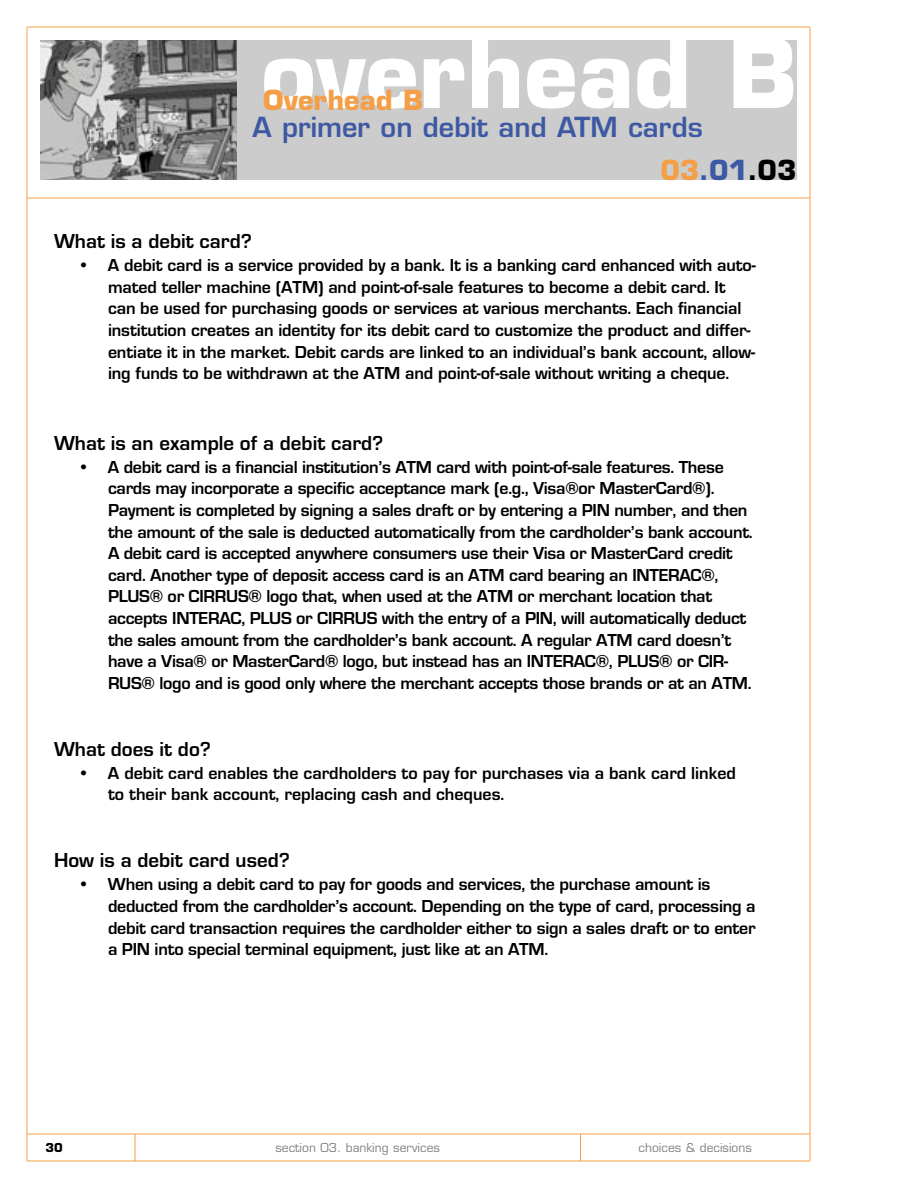
<style>
.page{position:relative;width:918px;height:1188px;background:#fff}
.page>*{position:absolute;margin:0;border:0;box-sizing:border-box;transform-origin:0 0}
.t1{font:700 93px "Eurostile";color:#fff}
.t2{font:600 27px/42.8px "Eurostile";color:#3d59a4}
.t3{font:700 27px "Eurostile";color:#f49f47}
.t4{font:700 21px "Eurostile";color:#000}
.t5{font:700 18px/21.6px "Eurostile";letter-spacing:-.015em;color:#000}
.t6{font:12px "Eurostile";color:#808080}
.t7{font:700 12px "Eurostile";color:#000}
.s1{font-weight:700;color:#f49f47}
.s2{font-weight:700}
.s3{font-weight:700;color:#000}
</style>
<div class="page">
<hr style="left:27px;top:27px;width:783px;height:1px;background:#f49f47">
<hr style="left:27px;top:1161px;width:783px;height:1px;background:#f49f47">
<hr style="left:27px;top:27px;width:1px;height:1134px;background:#f49f47">
<hr style="left:810px;top:27px;width:1px;height:1134px;background:#f49f47">
<hr style="left:27px;top:1134px;width:783px;height:1px;background:#f49f47">
<svg style="left:135px;top:1134px;width:1px;height:27px"></svg>
<svg style="left:580px;top:1135px;width:1px;height:26px"></svg>
<div style="left:236px;top:40px;width:560px;height:140px;background:#ccc"></div>
<img style="left:40px;top:40px;width:196px;height:140px">
<hr style="left:27px;top:198px;width:783px;height:1px;background:#f49f47">
<h1 class="t1" style="left:261px;top:38px;width:537px">overhead B</h1>
<h2 class="t3" style="left:263px;top:90px;width:161px">Overhead B</h2>
<h2 class="t2" style="left:660px;top:109px;width:138px;text-indent:-408px">A primer on debit and ATM cards<br><span class="s1">03</span><span class="s2">.01</span><span class="s3">.03</span></h2>
<p class="t4" style="left:54px;top:234px;width:199px">What is a debit card?</p>
<p class="t5" style="left:108px;top:256px;width:649px;text-indent:-27px">• A debit card is a service provided by a bank. It is a banking card enhanced with auto&shy;mated teller machine (ATM) and point-of-sale features to become a debit card. It can be used for purchasing goods or services at various merchants. Each financial institution creates an identity for its debit card to customize the product and differ&shy;entiate it in the market. Debit cards are linked to an individual’s bank account, allow&shy;ing funds to be withdrawn at the ATM and point-of-sale without writing a cheque.</p>
<p class="t4" style="left:54px;top:436px;width:331px">What is an example of a debit card?</p>
<p class="t5" style="left:108px;top:458px;width:646px;text-indent:-27px">• A debit card is a financial institution’s ATM card with point-of-sale features. These cards may incorporate a specific acceptance mark (e.g., Visa®or MasterCard®).<br>Payment is completed by signing a sales draft or by entering a PIN number, and then the amount of the sale is deducted automatically from the cardholder’s bank account.<br>A debit card is accepted anywhere consumers use their Visa or MasterCard credit card. Another type of deposit access card is an ATM card bearing an INTERAC®, PLUS® or CIRRUS® logo that, when used at the ATM or merchant location that accepts INTERAC, PLUS or CIRRUS with the entry of a PIN, will automatically deduct the sales amount from the cardholder’s bank account. A regular ATM card doesn’t have a Visa® or MasterCard® logo, but instead has an INTERAC®, PLUS® or CIR-RUS® logo and is good only where the merchant accepts those brands or at an ATM.</p>
<p class="t4" style="left:54px;top:742px;width:158px">What does it do?</p>
<p class="t5" style="left:108px;top:764px;width:630px;text-indent:-27px">• A debit card enables the cardholders to pay for purchases via a bank card linked to their bank account, replacing cash and cheques.</p>
<p class="t4" style="left:54px;top:853px;width:237px">How is a debit card used?</p>
<p class="t5" style="left:108px;top:875px;width:649px;text-indent:-27px">• When using a debit card to pay for goods and services, the purchase amount is deducted from the cardholder’s account. Depending on the type of card, processing a debit card transaction requires the cardholder either to sign a sales draft or to enter a PIN into special terminal equipment, just like at an ATM.</p>
<p class="t7" style="left:46px;top:1143px;width:19px">30</p>
<p class="t6" style="left:275px;top:1143px;width:166px">section 03. banking services</p>
<p class="t6" style="left:639px;top:1143px;width:115px">choices &amp; decisions</p>
</div>
